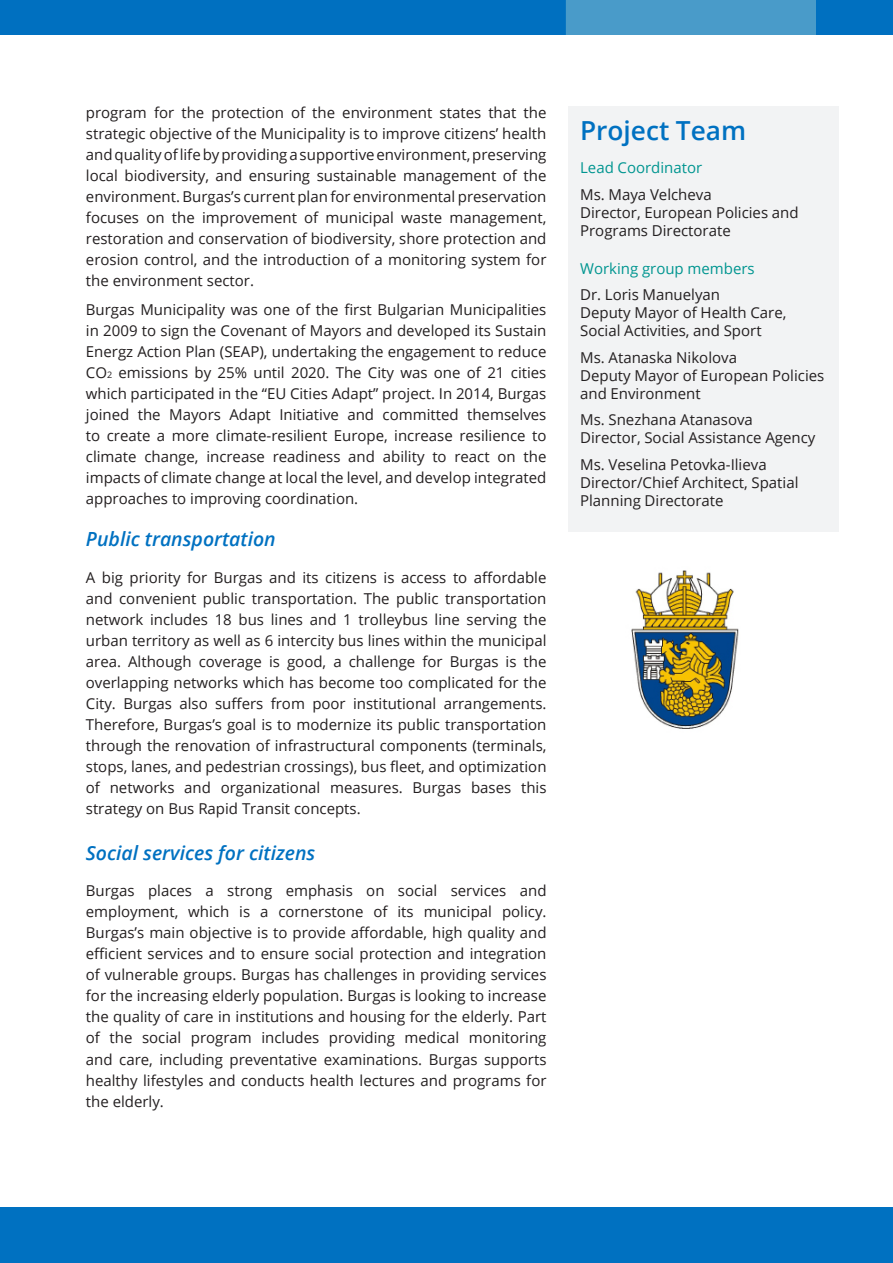
<style>
.page{position:relative;width:893px;height:1263px;background:#fff}
.page>*{position:absolute;margin:0;border:0;box-sizing:border-box;transform-origin:0 0}
.Box_Heading{font:600 26.25px "Open Sans";color:#0071c1}
.t1{font:italic 600 19.5px "Open Sans";color:#0071c1}
.Box_Text{font:15px/21px "Open Sans";color:#231f20;text-align:justify}
.Box_Heading-2{font:15px "Open Sans";color:#009590}
.s1{font-size:9px}
</style>
<div class="page">
<div style="left:0;top:1208px;width:893px;height:55px;background:#0071c1"></div>
<img style="left:0;top:0;width:816px;height:34px">
<div style="left:816px;top:0;width:77px;height:34px;background:#0070c0"></div>
<div style="left:568px;top:106px;width:271px;height:426px;background:#f2f3f4"></div>
<img style="left:631px;top:570px;width:108px;height:159px">
<p class="Box_Text" style="left:86px;top:101px;width:462px">program for the protection of the environment states that the strategic objective of the Municipality is to improve citizens’ health and quality of life by providing a supportive environment, preserving local biodiversity, and ensuring sustainable management of the environment. Burgas’s current plan for environmental preservation focuses on the improvement of municipal waste management, restoration and conservation of biodiversity, shore protection and erosion control, and the introduction of a monitoring system for the environment sector.</p>
<p class="Box_Text" style="left:86px;top:299px;width:462px">Burgas Municipality was one of the first Bulgarian Municipalities in 2009 to sign the Covenant of Mayors and developed its Sustain Energz Action Plan (SEAP), undertaking the engagement to reduce CO<span class="s1">2</span> emissions by 25% until 2020. The City was one of 21 cities which participated in the “EU Cities Adapt” project. In 2014, Burgas joined the Mayors Adapt Initiative and committed themselves to create a more climate-resilient Europe, increase resilience to climate change, increase readiness and ability to react on the impacts of climate change at local the level, and develop integrated approaches to improving coordination.</p>
<p class="t1" style="left:86px;top:525px;width:191px">Public transportation</p>
<p class="Box_Text" style="left:86px;top:567px;width:462px">A big priority for Burgas and its citizens is access to affordable and convenient public transportation. The public transportation network includes 18 bus lines and 1 trolleybus line serving the urban territory as well as 6 intercity bus lines within the municipal area. Although coverage is good, a challenge for Burgas is the overlapping networks which has become too complicated for the City. Burgas also suffers from poor institutional arrangements.<br>Therefore, Burgas’s goal is to modernize its public transportation through the renovation of infrastructural components (terminals, stops, lanes, and pedestrian crossings), bus fleet, and optimization of networks and organizational measures. Burgas bases this strategy on Bus Rapid Transit concepts.</p>
<p class="t1" style="left:86px;top:839px;width:231px">Social services for citizens</p>
<p class="Box_Text" style="left:86px;top:880px;width:462px">Burgas places a strong emphasis on social services and employment, which is a cornerstone of its municipal policy.<br>Burgas’s main objective is to provide affordable, high quality and efficient services and to ensure social protection and integration of vulnerable groups. Burgas has challenges in providing services for the increasing elderly population. Burgas is looking to increase the quality of care in institutions and housing for the elderly. Part of the social program includes providing medical monitoring and care, including preventative examinations. Burgas supports healthy lifestyles and conducts health lectures and programs for the elderly.</p>
<p class="Box_Heading" style="left:580px;top:113px;width:168px">Project Team</p>
<p class="Box_Heading-2" style="left:580px;top:157px;width:124px">Lead Coordinator</p>
<p class="Box_Text" style="left:580px;top:183px;width:133px">Ms. Maya Velcheva</p>
<p class="Box_Text" style="left:580px;top:203px;width:220px;line-height:18px">Director, European Policies and<br>Programs Directorate</p>
<p class="Box_Heading-2" style="left:580px;top:258px;width:176px">Working group members</p>
<p class="Box_Text" style="left:580px;top:284px;width:141px">Dr. Loris Manuelyan</p>
<p class="Box_Text" style="left:580px;top:303px;width:208px;line-height:18px">Deputy Mayor of Health Care,<br>Social Activities, and Sport</p>
<p class="Box_Text" style="left:580px;top:346px;width:158px">Ms. Atanaska Nikolova</p>
<p class="Box_Text" style="left:580px;top:366px;width:246px;line-height:18px">Deputy Mayor of European Policies and Environment</p>
<p class="Box_Text" style="left:580px;top:409px;width:174px">Ms. Snezhana Atanasova</p>
<p class="Box_Text" style="left:580px;top:427px;width:237px">Director, Social Assistance Agency</p>
<p class="Box_Text" style="left:580px;top:453px;width:188px">Ms. Veselina Petovka-Ilieva</p>
<p class="Box_Text" style="left:580px;top:473px;width:220px;line-height:18px">Director/Chief Architect, Spatial<br>Planning Directorate</p>
</div>
